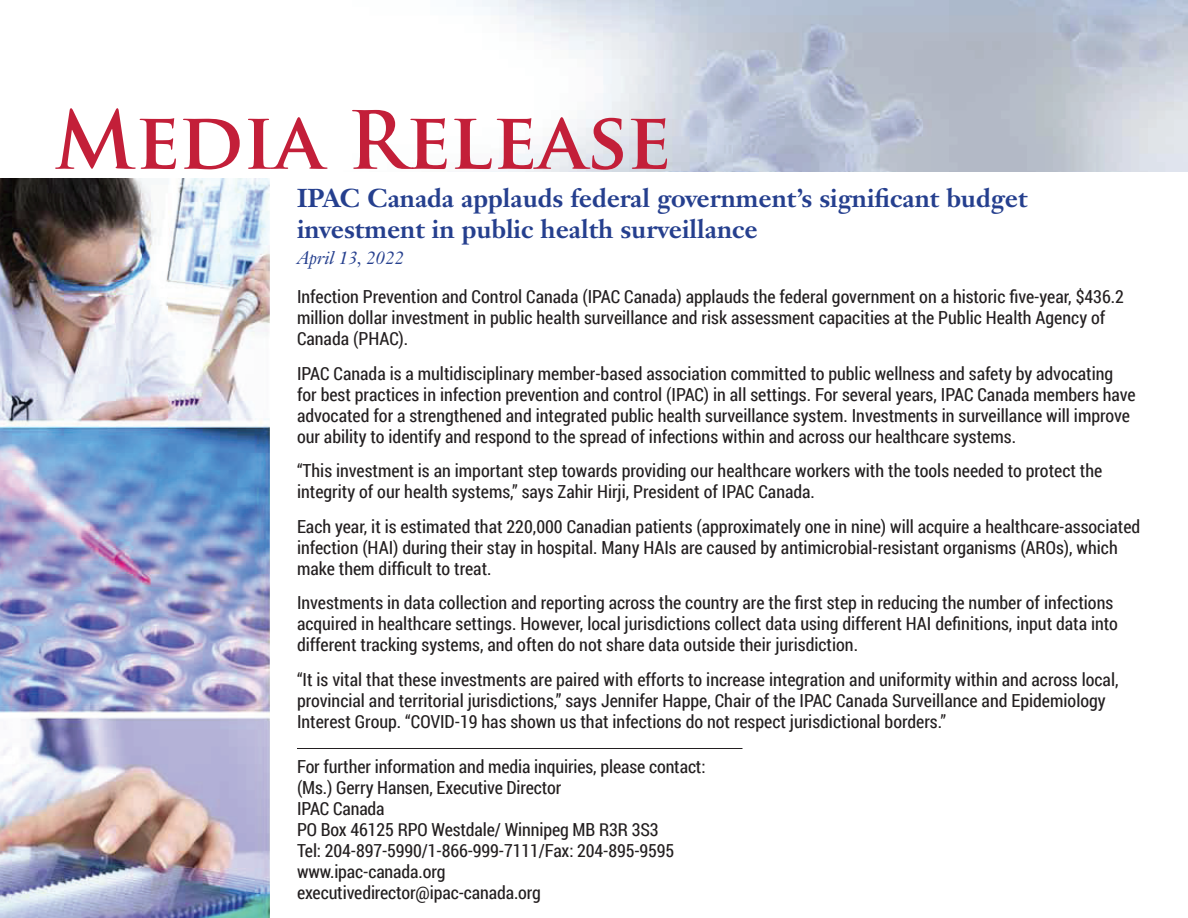
<style>
.page{position:relative;width:1188px;height:918px;background:#fff}
.page>*{position:absolute;margin:0;border:0;box-sizing:border-box;transform-origin:0 0}
.t1{font:700 78px "Trajan Pro";letter-spacing:-.005em;color:#c31f39}
.t2{font:700 25.5px/30.6px "Janson Text LT Std";color:#253f8e}
.t3{font:18px/21px "Roboto Condensed";color:#231f20}
.t4{font:italic 18px "Janson Text LT Std";color:#253f8e}
</style>
<div class="page">
<img style="left:0;top:178px;width:270px;height:740px">
<hr style="left:297px;top:748px;width:445px;height:1px;background:#231f20">
<h1 class="t1" style="left:54px;top:92px;width:619px">Media Release</h1>
<h2 class="t2" style="left:297px;top:183px;width:732px">IPAC Canada applauds federal government’s significant budget investment in public health surveillance</h2>
<p class="t4" style="left:297px;top:246px;width:108px">April 13, 2022</p>
<p class="t3" style="left:297px;top:286px;width:829px">Infection Prevention and Control Canada (IPAC Canada) applauds the federal government on a historic five-year, $436.2 million dollar investment in public health surveillance and risk assessment capacities at the Public Health Agency of<br>Canada (PHAC).</p>
<p class="t3" style="left:297px;top:362px;width:840px">IPAC Canada is a multidisciplinary member-based association committed to public wellness and safety by advocating for best practices in infection prevention and control (IPAC) in all settings. For several years, IPAC Canada members have advocated for a strengthened and integrated public health surveillance system. Investments in surveillance will improve our ability to identify and respond to the spread of infections within and across our healthcare systems.</p>
<p class="t3" style="left:297px;top:460px;width:807px">“This investment is an important step towards providing our healthcare workers with the tools needed to protect the integrity of our health systems,” says Zahir Hirji, President of IPAC Canada.</p>
<p class="t3" style="left:297px;top:515px;width:845px">Each year, it is estimated that 220,000 Canadian patients (approximately one in nine) will acquire a healthcare-associated infection (HAI) during their stay in hospital. Many HAIs are caused by antimicrobial-resistant organisms (AROs), which make them difficult to treat.</p>
<p class="t3" style="left:297px;top:592px;width:822px">Investments in data collection and reporting across the country are the first step in reducing the number of infections acquired in healthcare settings. However, local jurisdictions collect data using different HAI definitions, input data into different tracking systems, and often do not share data outside their jurisdiction.</p>
<p class="t3" style="left:297px;top:668px;width:823px">“It is vital that these investments are paired with efforts to increase integration and uniformity within and across local, provincial and territorial jurisdictions,” says Jennifer Happe, Chair of the IPAC Canada Surveillance and Epidemiology<br>Interest Group. “COVID-19 has shown us that infections do not respect jurisdictional borders.”</p>
<p class="t3" style="left:297px;top:756px;width:410px">For further information and media inquiries, please contact: (Ms.) Gerry Hansen, Executive Director<br>IPAC Canada<br>PO Box 46125 RPO Westdale/ Winnipeg MB R3R 3S3<br>Tel: 204-897-5990/1-866-999-7111/Fax: 204-895-9595 www.ipac-canada.org<br>executivedirector@ipac-canada.org</p>
</div>
